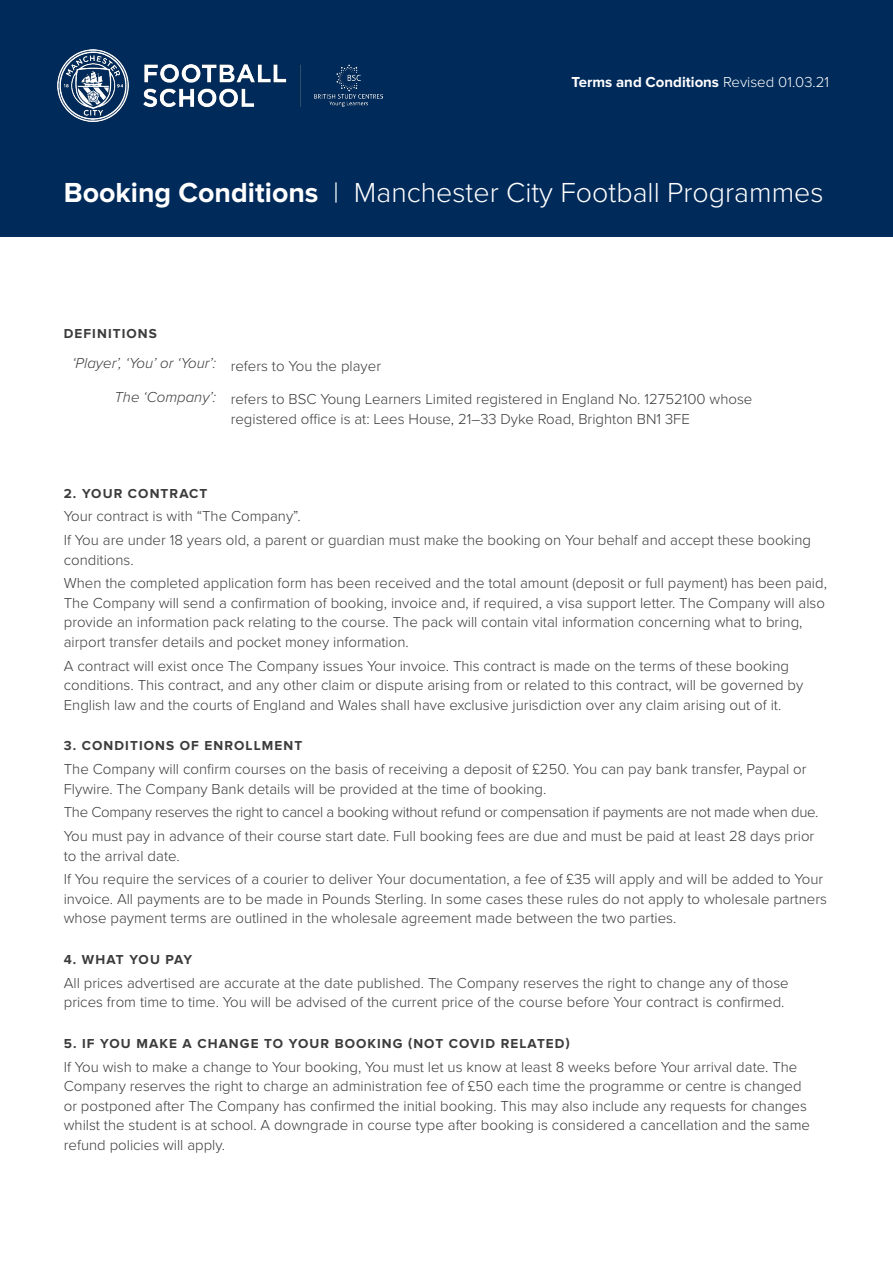
<style>
.page{position:relative;width:893px;height:1263px;background:#fff}
.page>*{position:absolute;margin:0;border:0;box-sizing:border-box;transform-origin:0 0}
.t1{font:300 28.5px "Proxima Nova";color:#fff}
.t2{font:300 15px/19.5px "Proxima Nova";color:#3c3c3c}
.t3{font:300 15px/23.7px "Proxima Nova";letter-spacing:-.02em;color:#3c3c3c}
.t4{font:italic 300 15px "Proxima Nova";color:#3c3c3c}
.t5{font:700 15px "Proxima Nova";color:#fff}
.t6{font:700 13.5px "Proxima Nova";letter-spacing:.08em;color:#3c3c3c}
.t7{font:700 13.5px "Proxima Nova";letter-spacing:.04em;color:#3c3c3c}
.s1{font-weight:300}
.s2{font-weight:700}
.s3{font-style:normal}
</style>
<div class="page">
<div style="left:0;top:0;width:893px;height:236px;background:#002a5a"></div>
<img style="left:57px;top:50px;width:325px;height:71px">
<p class="t5" style="left:571px;top:73px;width:259px">Terms and Conditions <span class="s1">Revised 01.03.21</span></p>
<h1 class="t1" style="left:64px;top:171px;width:761px"><span class="s2">Booking Conditions</span> | Manchester City Football Programmes</h1>
<p class="t6" style="left:64px;top:326px;width:95px">DEFINITIONS</p>
<p class="t4" style="left:72px;top:352px;width:310px">‘Player’, ‘You’ or ‘Your’: <span class="s3">refers to You the player</span></p>
<p class="t2" style="left:231px;top:389px;width:523px;text-indent:-116px"><sup>The</sup> <sup>‘Company’:</sup> refers to BSC Young Learners Limited registered in England No. 12752100 whose registered office is at: Lees House, 21–33 Dyke Road, Brighton BN1 3FE</p>
<p class="t6" style="left:64px;top:485px;width:145px">2. YOUR CONTRACT</p>
<p class="t2" style="left:64px;top:504px;width:749px;line-height:23.7px">Your contract is with “The Company”.<br>If You are under 18 years old, a parent or guardian must make the booking on Your behalf and accept these booking</p>
<p class="t2" style="left:64px;top:547px;width:765px;line-height:23.7px">conditions.<br>When the completed application form has been received and the total amount (deposit or full payment) has been paid,</p>
<p class="t2" style="left:64px;top:592px;width:763px">The Company will send a confirmation of booking, invoice and, if required, a visa support letter. The Company will also provide an information pack relating to the course. The pack will contain vital information concerning what to bring, airport transfer details and pocket money information.</p>
<p class="t2" style="left:64px;top:655px;width:741px">A contract will exist once The Company issues Your invoice. This contract is made on the terms of these booking conditions. This contract, and any other claim or dispute arising from or related to this contract, will be governed by<br>English law and the courts of England and Wales shall have exclusive jurisdiction over any claim arising out of it.</p>
<p class="t6" style="left:64px;top:738px;width:240px">3. CONDITIONS OF ENROLLMENT</p>
<p class="t2" style="left:64px;top:758px;width:744px">The Company will confirm courses on the basis of receiving a deposit of £250. You can pay bank transfer, Paypal or<br>Flywire. The Company Bank details will be provided at the time of booking.</p>
<p class="t3" style="left:64px;top:800px;width:756px">The Company reserves the right to cancel a booking without refund or compensation if payments are not made when due.<br>You must pay in advance of their course start date. Full booking fees are due and must be paid at least 28 days prior</p>
<p class="t2" style="left:64px;top:843px;width:761px;line-height:23.7px">to the arrival date.<br>If You require the services of a courier to deliver Your documentation, a fee of £35 will apply and will be added to Your</p>
<p class="t2" style="left:64px;top:888px;width:765px">invoice. All payments are to be made in Pounds Sterling. In some cases these rules do not apply to wholesale partners whose payment terms are outlined in the wholesale agreement made between the two parties.</p>
<p class="t7" style="left:64px;top:952px;width:130px">4. WHAT YOU PAY</p>
<p class="t2" style="left:64px;top:972px;width:726px">All prices advertised are accurate at the date published. The Company reserves the right to change any of those prices from time to time. You will be advised of the current price of the course before Your contract is confirmed.</p>
<p class="t6" style="left:64px;top:1036px;width:507px">5. IF YOU MAKE A CHANGE TO YOUR BOOKING (NOT COVID RELATED)</p>
<p class="t2" style="left:64px;top:1056px;width:748px">If You wish to make a change to Your booking, You must let us know at least 8 weeks before Your arrival date. The Company reserves the right to charge an administration fee of £50 each time the programme or centre is changed or postponed after The Company has confirmed the initial booking. This may also include any requests for changes whilst the student is at school. A downgrade in course type after booking is considered a cancellation and the same refund policies will apply.</p>
</div>
